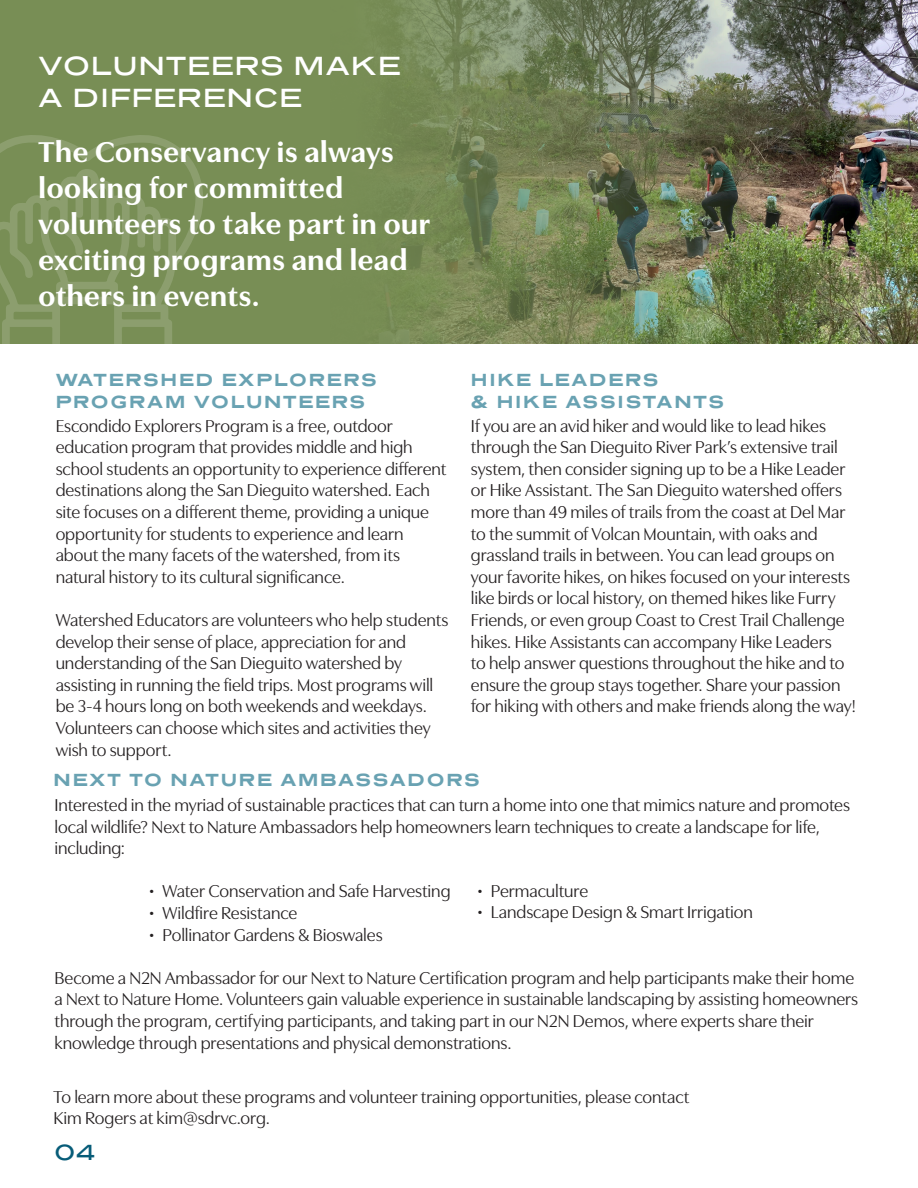
<style>
.page{position:relative;width:918px;height:1188px;background:#fff}
.page>*{position:absolute;margin:0;border:0;box-sizing:border-box;transform-origin:0 0}
.PARAGRAPHS{font:700 30px/36px "Utile Display";letter-spacing:.025em;color:#fff}
.Title_Header{font:27px/32.4px "Presicav Rg";letter-spacing:.05em;color:#fff}
.Title_Header-2{font:22.5px "Presicav Rg";color:#075c78}
.PARAGRAPHS-2{font:18px/21.6px "Utile Display";letter-spacing:-.005em;color:#231f20}
.t1{font:700 18px/21.6px "Presicav Rg";letter-spacing:.1em;color:#69a2b2}
</style>
<div class="page">
<div style="left:0;top:0;width:918px;height:343px;background:#788e55"></div>
<img style="left:388px;top:0;width:530px;height:343px">
<svg style="left:0;top:135px;width:205px;height:209px"></svg>
<p class="Title_Header" style="left:39px;top:49px;width:363px">VOLUNTEERS MAKE<br>A DIFFERENCE</p>
<p class="PARAGRAPHS" style="left:39px;top:131px;width:393px">The Conservancy is always looking for committed volunteers to take part in our exciting programs and lead others in events.</p>
<p class="t1" style="left:56px;top:369px;width:323px">WATERSHED EXPLORERS<br>PROGRAM VOLUNTEERS</p>
<p class="t1" style="left:471px;top:369px;width:189px">HIKE LEADERS</p>
<p class="t1" style="left:471px;top:390px;width:255px">&amp; HIKE ASSISTANTS</p>
<p class="PARAGRAPHS-2" style="left:56px;top:413px;width:392px">Escondido Explorers Program is a free, outdoor education program that provides middle and high school students an opportunity to experience different destinations along the San Dieguito watershed. Each site focuses on a different theme, providing a unique opportunity for students to experience and learn about the many facets of the watershed, from its natural history to its cultural significance.</p>
<p class="PARAGRAPHS-2" style="left:56px;top:607px;width:394px">Watershed Educators are volunteers who help students develop their sense of place, appreciation for and understanding of the San Dieguito watershed by assisting in running the field trips. Most programs will be 3-4 hours long on both weekends and weekdays.<br>Volunteers can choose which sites and activities they wish to support.</p>
<p class="PARAGRAPHS-2" style="left:55px;top:792px;width:797px">Interested in the myriad of sustainable practices that can turn a home into one that mimics nature and promotes local wildlife? Next to Nature Ambassadors help homeowners learn techniques to create a landscape for life, including:</p>
<p class="PARAGRAPHS-2" style="left:149px;top:879px;width:303px">• Water Conservation and Safe Harvesting</p>
<p class="PARAGRAPHS-2" style="left:149px;top:900px;width:150px">• Wildfire Resistance</p>
<p class="PARAGRAPHS-2" style="left:149px;top:922px;width:235px">• Pollinator Gardens &amp; Bioswales</p>
<p class="PARAGRAPHS-2" style="left:55px;top:965px;width:805px">Become a N2N Ambassador for our Next to Nature Certification program and help participants make their home a Next to Nature Home. Volunteers gain valuable experience in sustainable landscaping by assisting homeowners through the program, certifying participants, and taking part in our N2N Demos, where experts share their knowledge through presentations and physical demonstrations.</p>
<p class="PARAGRAPHS-2" style="left:54px;top:1084px;width:637px">To learn more about these programs and volunteer training opportunities, please contact<br>Kim Rogers at kim@sdrvc.org.</p>
<p class="PARAGRAPHS-2" style="left:471px;top:413px;width:387px">If you are an avid hiker and would like to lead hikes through the San Dieguito River Park’s extensive trail system, then consider signing up to be a Hike Leader or Hike Assistant. The San Dieguito watershed offers more than 49 miles of trails from the coast at Del Mar to the summit of Volcan Mountain, with oaks and grassland trails in between. You can lead groups on your favorite hikes, on hikes focused on your interests like birds or local history, on themed hikes like Furry Friends, or even group Coast to Crest Trail Challenge hikes. Hike Assistants can accompany Hike Leaders<br>to help answer questions throughout the hike and to ensure the group stays together. Share your passion for hiking with others and make friends along the way!</p>
<p class="t1" style="left:54px;top:768px;width:428px">NEXT TO NATURE AMBASSADORS</p>
<p class="PARAGRAPHS-2" style="left:477px;top:878px;width:112px">• Permaculture</p>
<p class="PARAGRAPHS-2" style="left:477px;top:900px;width:277px">• Landscape Design &amp; Smart Irrigation</p>
<p class="Title_Header-2" style="left:54px;top:1139px;width:43px">04</p>
</div>
